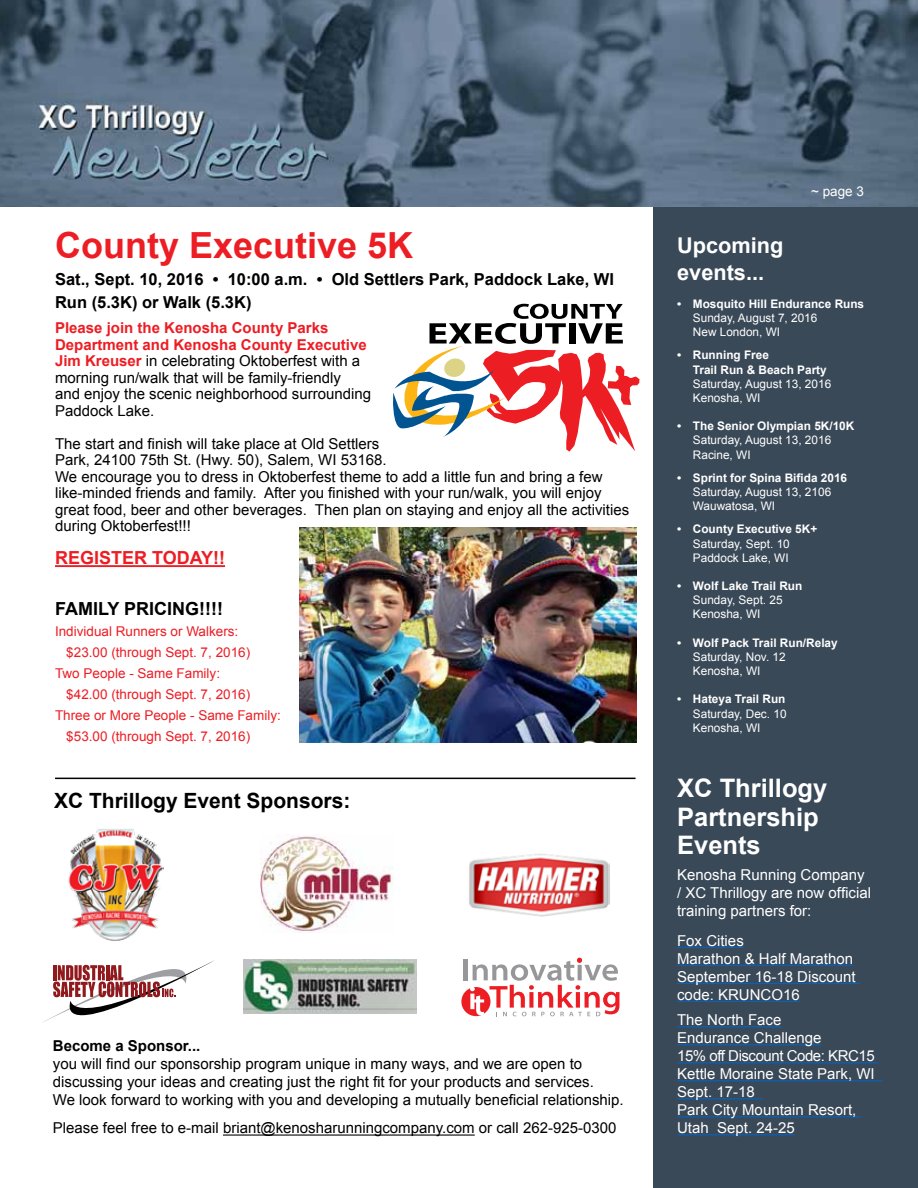
<style>
.page{position:relative;width:918px;height:1188px;background:#fff}
.page>*{position:absolute;margin:0;border:0;box-sizing:border-box;transform-origin:0 0}
.t1{font:700 36px "Arial";color:#ed1d24}
.t2{font:700 25.5px/28.5px "Arial";color:#fff}
.t3{font:700 21.75px/26.1px "Arial";color:#fff}
.t4{font:700 21px "Arial";color:#000}
.t5{font:700 18px "Arial";color:#000}
.t6{font:700 18px "Arial";color:#ed1d24}
.t7{font:700 16.5px/22.5px "Arial";color:#000}
.t8{font:15px/16.5px "Arial";color:#000}
.t9{font:15px/18px "Arial";color:#fff}
.t10{font:700 15px "Arial";color:#000}
.t11{font:13.5px "Arial";color:#ed1d24}
.t12{font:13.5px "Arial";color:#fff}
.t13{font:11.85px/14.2px "Arial";color:#fff}
.t14{font:700 11.85px/14.1px "Arial";color:#fff}
.s1{font-weight:700;color:#ed1d24}
</style>
<div class="page">
<div style="left:653px;top:207px;width:265px;height:981px;background:#3a4958"></div>
<img style="left:0;top:0;width:918px;height:207px">
<hr style="left:677px;top:947px;width:67px;height:1px;background:#0563c1">
<hr style="left:677px;top:965px;width:176px;height:1px;background:#0563c1">
<hr style="left:677px;top:983px;width:183px;height:1px;background:#0563c1">
<hr style="left:677px;top:1001px;width:123px;height:1px;background:#0563c1">
<hr style="left:677px;top:1026px;width:104px;height:1px;background:#0563c1">
<hr style="left:677px;top:1044px;width:144px;height:1px;background:#0563c1">
<hr style="left:677px;top:1062px;width:202px;height:1px;background:#0563c1">
<hr style="left:677px;top:1080px;width:206px;height:1px;background:#0563c1">
<hr style="left:677px;top:1098px;width:86px;height:1px;background:#0563c1">
<hr style="left:677px;top:1116px;width:184px;height:1px;background:#0563c1">
<hr style="left:677px;top:1134px;width:118px;height:1px;background:#0563c1">
<hr style="left:55px;top:565px;width:170px;height:2px;background:#ed1d24">
<svg style="left:393px;top:304px;width:246px;height:148px"></svg>
<hr style="left:55px;top:778px;width:581px;height:1px;background:#000">
<img style="left:299px;top:527px;width:337px;height:215px">
<div style="left:461px;top:987px;width:30px;height:29px;background:#ed1d24;border-radius:50%"></div>
<hr style="left:464px;top:959px;width:4px;height:21px;background:#979799">
<svg style="left:470px;top:958px;width:150px;height:58px"></svg>
<img style="left:68px;top:829px;width:96px;height:112px">
<svg style="left:42px;top:960px;width:172px;height:63px"></svg>
<img style="left:243px;top:960px;width:174px;height:53px">
<img style="left:260px;top:836px;width:134px;height:96px">
<hr style="left:223px;top:1135px;width:252px;height:1px;background:#000">
<img style="left:469px;top:853px;width:140px;height:64px">
<h1 class="t1" style="left:55px;top:222px;width:360px">County Executive 5K</h1>
<p class="t7" style="left:55px;top:269px;width:561px">Sat., Sept. 10, 2016 • 10:00 a.m. • Old Settlers Park, Paddock Lake, WI<br>Run (5.3K) or Walk (5.3K)</p>
<p class="t8" style="left:55px;top:320px;width:318px"><span class="s1">Please join the Kenosha County Parks Department and Kenosha County Executive Jim Kreuser</span> in celebrating Oktoberfest with a morning run/walk that will be family-friendly<br>and enjoy the scenic neighborhood surrounding Paddock Lake.</p>
<p class="t8" style="left:55px;top:435px;width:576px">The start and finish will take place at Old Settlers<br>Park, 24100 75th St. (Hwy. 50), Salem, WI 53168.<br>We encourage you to dress in Oktoberfest theme to add a little fun and bring a few like-minded friends and family. After you finished with your run/walk, you will enjoy great food, beer and other beverages. Then plan on staying and enjoy all the activities during Oktoberfest!!!</p>
<p class="t6" style="left:55px;top:546px;width:172px">REGISTER TODAY!!</p>
<p class="t5" style="left:55px;top:597px;width:22px">Family</p>
<p class="t5" style="left:124px;top:597px;width:100px">PRICING!!!!</p>
<p class="t11" style="left:55px;top:623px;width:185px">Individual Runners or Walkers:</p>
<p class="t11" style="left:66px;top:644px;width:185px">$23.00 (through Sept. 7, 2016)</p>
<p class="t11" style="left:55px;top:665px;width:167px">Two People - Same Family:</p>
<p class="t11" style="left:66px;top:686px;width:185px">$42.00 (through Sept. 7, 2016)</p>
<p class="t11" style="left:55px;top:707px;width:227px">Three or More People - Same Family:</p>
<p class="t11" style="left:66px;top:728px;width:185px">$53.00 (through Sept. 7, 2016)</p>
<h3 class="t4" style="left:54px;top:787px;width:298px">XC Thrillogy Event Sponsors:</h3>
<p class="t10" style="left:53px;top:1036px;width:149px">Become a Sponsor...</p>
<p class="t8" style="left:53px;top:1055px;width:572px;line-height:18px">you will find our sponsorship program unique in many ways, and we are open to discussing your ideas and creating just the right fit for your products and services.<br>We look forward to working with you and developing a mutually beneficial relationship.</p>
<p class="t8" style="left:53px;top:1120px;width:565px">Please feel free to e-mail briant@kenosharunningcompany.com or call 262-925-0300</p>
<p class="t12" style="left:811px;top:182px;width:54px">~ page 3</p>
<h3 class="t3" style="left:677px;top:233px;width:108px">Upcoming events...</h3>
<p class="t14" style="left:677px;top:297px;width:189px">• Mosquito Hill Endurance Runs</p>
<p class="t13" style="left:693px;top:311px;width:126px">Sunday, August 7, 2016<br>New London, WI</p>
<p class="t14" style="left:693px;top:349px;width:135px;text-indent:-16px">• Running Free<br>Trail Run &amp; Beach Party</p>
<p class="t13" style="left:693px;top:377px;width:140px">Saturday, August 13, 2016<br>Kenosha, WI</p>
<p class="t14" style="left:677px;top:419px;width:179px">• The Senior Olympian 5K/10K</p>
<p class="t13" style="left:693px;top:433px;width:140px">Saturday, August 13, 2016<br>Racine, WI</p>
<p class="t14" style="left:677px;top:471px;width:172px">• Sprint for Spina Bifida 2016</p>
<p class="t13" style="left:693px;top:485px;width:140px">Saturday, August 13, 2106<br>Wauwatosa, WI</p>
<p class="t14" style="left:677px;top:523px;width:142px">• County Executive 5K+</p>
<p class="t13" style="left:693px;top:536px;width:98px">Saturday, Sept. 10<br>Paddock Lake, WI</p>
<p class="t14" style="left:677px;top:579px;width:127px">• Wolf Lake Trail Run</p>
<p class="t13" style="left:693px;top:593px;width:91px">Sunday, Sept. 25<br>Kenosha, WI</p>
<p class="t14" style="left:677px;top:636px;width:162px">• Wolf Pack Trail Run/Relay</p>
<p class="t13" style="left:693px;top:650px;width:94px">Saturday, Nov. 12<br>Kenosha, WI</p>
<p class="t14" style="left:677px;top:693px;width:110px">• Hateya Trail Run</p>
<p class="t13" style="left:693px;top:706px;width:95px">Saturday, Dec. 10<br>Kenosha, WI</p>
<h2 class="t2" style="left:677px;top:775px;width:152px">XC Thrillogy<br>Partnership<br>Events</h2>
<p class="t9" style="left:677px;top:866px;width:195px">Kenosha Running Company / XC Thrillogy are now official training partners for:</p>
<p class="t9" style="left:677px;top:932px;width:180px">Fox Cities<br>Marathon &amp; Half Marathon<br>September 16-18 Discount code: KRUNCO16</p>
<p class="t9" style="left:677px;top:1011px;width:199px">The North Face<br>Endurance Challenge<br>15% off Discount Code: KRC15<br>Kettle Moraine State Park, WI<br>Sept. 17-18<br>Park City Mountain Resort,<br>Utah Sept. 24-25</p>
</div>
